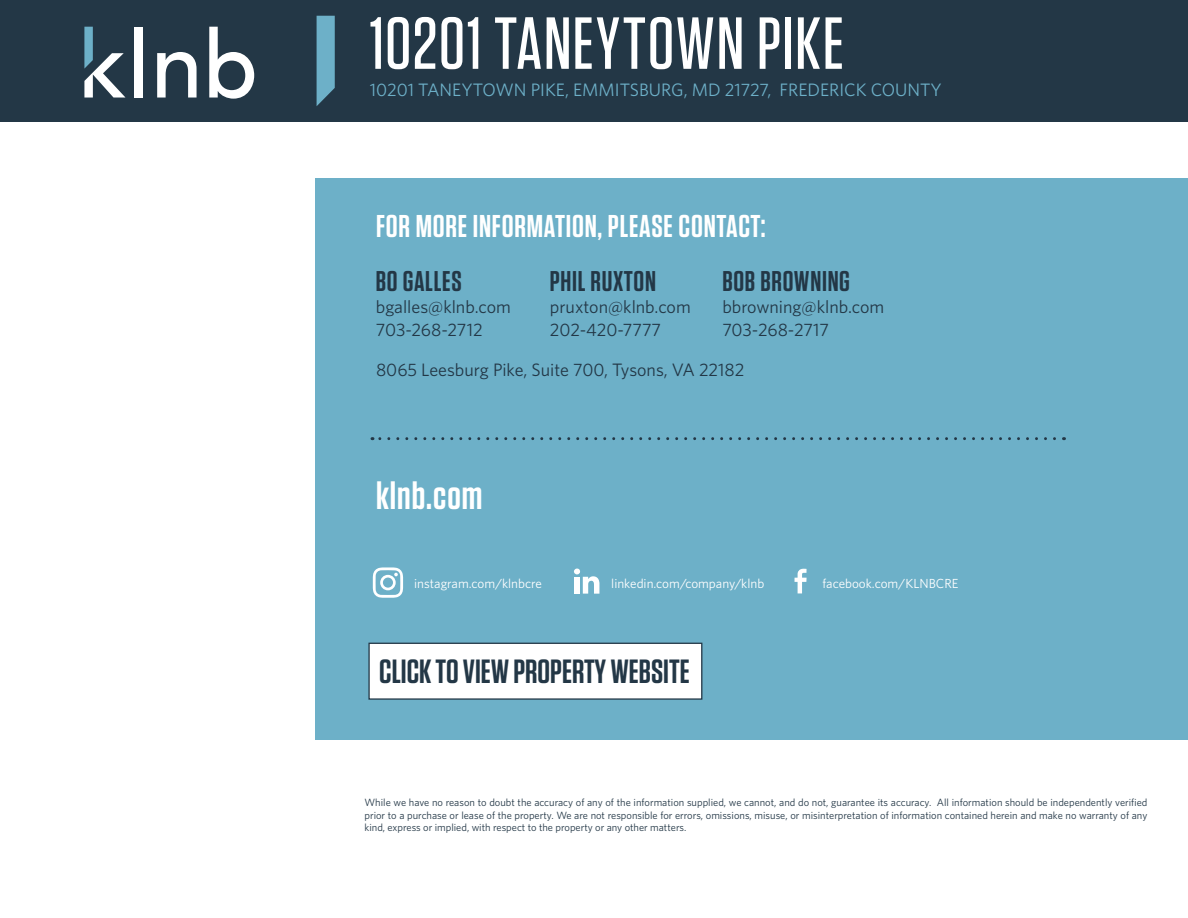
<style>
.page{position:relative;width:1188px;height:918px;background:#fff}
.page>*{position:absolute;margin:0;border:0;box-sizing:border-box;transform-origin:0 0}
.t1{font:500 73.5px "Tungsten";letter-spacing:.015em;color:#fff}
.t2{font:600 39px "Tungsten";letter-spacing:.025em;color:#fff}
.t3{font:600 33.6px "Tungsten";color:#233746}
.t4{font:600 31.5px "Tungsten";letter-spacing:.025em;color:#fff}
.t5{font:600 28.5px "Tungsten";letter-spacing:.025em;color:#233746}
.t6{font:18px/23.4px "Whitney";color:#233746}
.t7{font:18px "Whitney";color:#6db0c8}
.t8{font:13.2px "Whitney";color:#fff}
.t9{font:10.5px/12.6px "Whitney";color:#233746;text-align:justify}
</style>
<div class="page">
<div style="left:0;top:0;width:1188px;height:121px;background:#233746"></div>
<svg style="left:317px;top:16px;width:18px;height:90px;background:#64a2b9"></svg>
<svg style="left:84px;top:27px;width:41px;height:71px"></svg>
<div style="left:135px;top:27px;width:8px;height:71px;background:#fff"></div>
<svg style="left:157px;top:52px;width:40px;height:46px"></svg>
<svg style="left:209px;top:27px;width:45px;height:72px"></svg>
<div style="left:315px;top:178px;width:873px;height:562px;background:#6db0c8"></div>
<svg style="left:795px;top:569px;width:12px;height:24px"></svg>
<div style="left:368px;top:643px;width:334px;height:57px;background:#fff;border:1px solid #233746"></div>
<svg style="left:372px;top:437px;width:683px;height:3px"></svg>
<svg style="left:574px;top:568px;width:25px;height:26px"></svg>
<div style="left:574px;top:577px;width:6px;height:17px;background:#fff"></div>
<svg style="left:373px;top:567px;width:30px;height:31px"></svg>
<h1 class="t1" style="left:370px;top:10px;width:476px">10201 TANEYTOWN PIKE</h1>
<h3 class="t7" style="left:370px;top:81px;width:574px">10201 TANEYTOWN PIKE, EMMITSBURG, MD 21727, FREDERICK COUNTY</h3>
<h3 class="t4" style="left:376px;top:211px;width:391px">FOR MORE INFORMATION, PLEASE CONTACT:</h3>
<h3 class="t5" style="left:376px;top:269px;width:87px">BO GALLES</h3>
<h3 class="t6" style="left:376px;top:296px;width:137px">bgalles@klnb.com<br>703-268-2712</h3>
<h3 class="t5" style="left:550px;top:269px;width:108px">PHIL RUXTON</h3>
<h3 class="t6" style="left:550px;top:296px;width:142px">pruxton@klnb.com<br>202-420-7777</h3>
<h3 class="t5" style="left:722px;top:269px;width:129px">BOB BROWNING</h3>
<h3 class="t6" style="left:722px;top:296px;width:163px">bbrowning@klnb.com<br>703-268-2717</h3>
<h3 class="t6" style="left:376px;top:358px;width:370px">8065 Leesburg Pike, Suite 700, Tysons, VA 22182</h3>
<h2 class="t2" style="left:376px;top:478px;width:108px">klnb.com</h2>
<p class="t8" style="left:414px;top:577px;width:129px">instagram.com/klnbcre</p>
<p class="t8" style="left:611px;top:577px;width:154px">linkedin.com/company/klnb</p>
<h3 class="t3" style="left:379px;top:657px;width:312px">CLICK TO VIEW PROPERTY WEBSITE</h3>
<p class="t8" style="left:823px;top:577px;width:137px">facebook.com/KLNBCRE</p>
<p class="t9" style="left:364px;top:797px;width:785px">While we have no reason to doubt the accuracy of any of the information supplied, we cannot, and do not, guarantee its accuracy. All information should be independently verified prior to a purchase or lease of the property. We are not responsible for errors, omissions, misuse, or misinterpretation of information contained herein and make no warranty of any kind, express or implied, with respect to the property or any other matters.</p>
</div>
